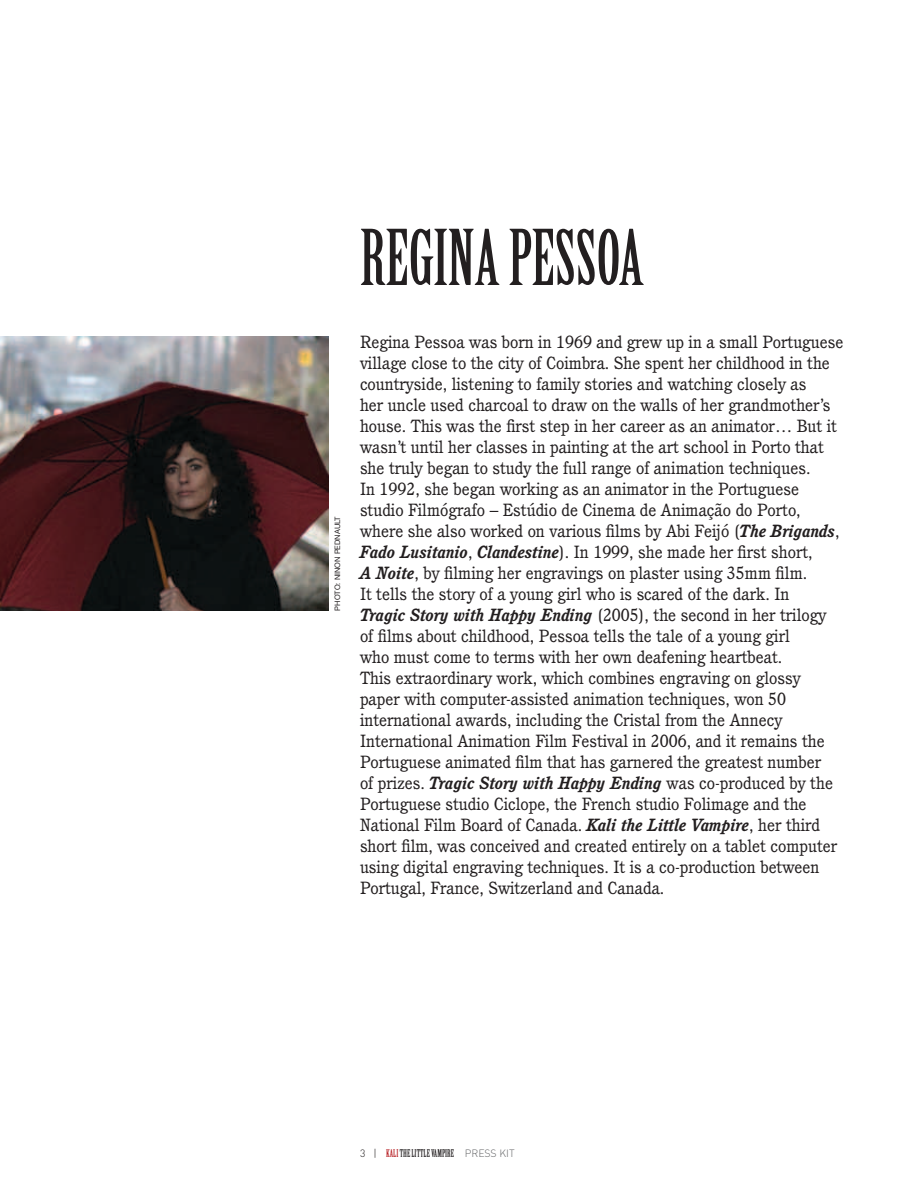
<style>
.page{position:relative;width:918px;height:1188px;background:#fff}
.page>*{position:absolute;margin:0;border:0;box-sizing:border-box;transform-origin:0 0}
.t1{font:75px "Birch";color:#231f20}
.t2{font:17.25px/21px "Cushing";color:#231f20}
.t3{font:10.5px "Birch";color:#231f20}
.t4{font:300 10.5px "DIN";color:#636466}
.t5{font:7.5px "Helvetica Neue";color:#231f20}
.s1{font-weight:700;font-style:italic}
.s2{font-family:"DIN";font-weight:300}
.s3{color:#b61d22}
.s4{font-family:"Birch";font-weight:400;color:#231f20}
</style>
<div class="page">
<img style="left:0;top:337px;width:329px;height:274px">
<h1 class="t1" style="left:360px;top:219px;width:282px">REGINA PESSOA</h1>
<p class="t5" style="left:333px;top:611px;width:96px;rotate:-90deg">Photo: Ninon Pednault</p>
<p class="t2" style="left:360px;top:331px;width:485px">Regina Pessoa was born in 1969 and grew up in a small Portuguese village close to the city of Coimbra. She spent her childhood in the countryside, listening to family stories and watching closely as<br>her uncle used charcoal to draw on the walls of her grandmother’s house. This was the first step in her career as an animator… But it wasn’t until her classes in painting at the art school in Porto that she truly began to study the full range of animation techniques.<br>In 1992, she began working as an animator in the Portuguese studio Filmógrafo – Estúdio de Cinema de Animação do Porto, where she also worked on various films by Abi Feijó (<span class="s1">The Brigands</span>, <span class="s1">Fado Lusitanio</span>, <span class="s1">Clandestine</span>). In 1999, she made her first short,<br><span class="s1">A Noite</span>, by filming her engravings on plaster using 35mm film.<br>It tells the story of a young girl who is scared of the dark. In<br><span class="s1">Tragic Story with Happy Ending</span> (2005), the second in her trilogy of films about childhood, Pessoa tells the tale of a young girl<br>who must come to terms with her own deafening heartbeat.<br>This extraordinary work, which combines engraving on glossy paper with computer-assisted animation techniques, won 50 international awards, including the Cristal from the Annecy International Animation Film Festival in 2006, and it remains the Portuguese animated film that has garnered the greatest number<br>of prizes. <span class="s1">Tragic Story with Happy Ending</span> was co-produced by the Portuguese studio Ciclope, the French studio Folimage and the National Film Board of Canada. <span class="s1">Kali the Little Vampire</span>, her third short film, was conceived and created entirely on a tablet computer using digital engraving techniques. It is a co-production between Portugal, France, Switzerland and Canada.</p>
<p class="t3" style="left:360px;top:1148px;width:56px"><span class="s2">3 |</span> <span class="s3">KALI</span> THE LITTLE</p>
<p class="t4" style="left:431px;top:1147px;width:85px"><span class="s4">VAMPIRE</span> PRESS KIT</p>
</div>
